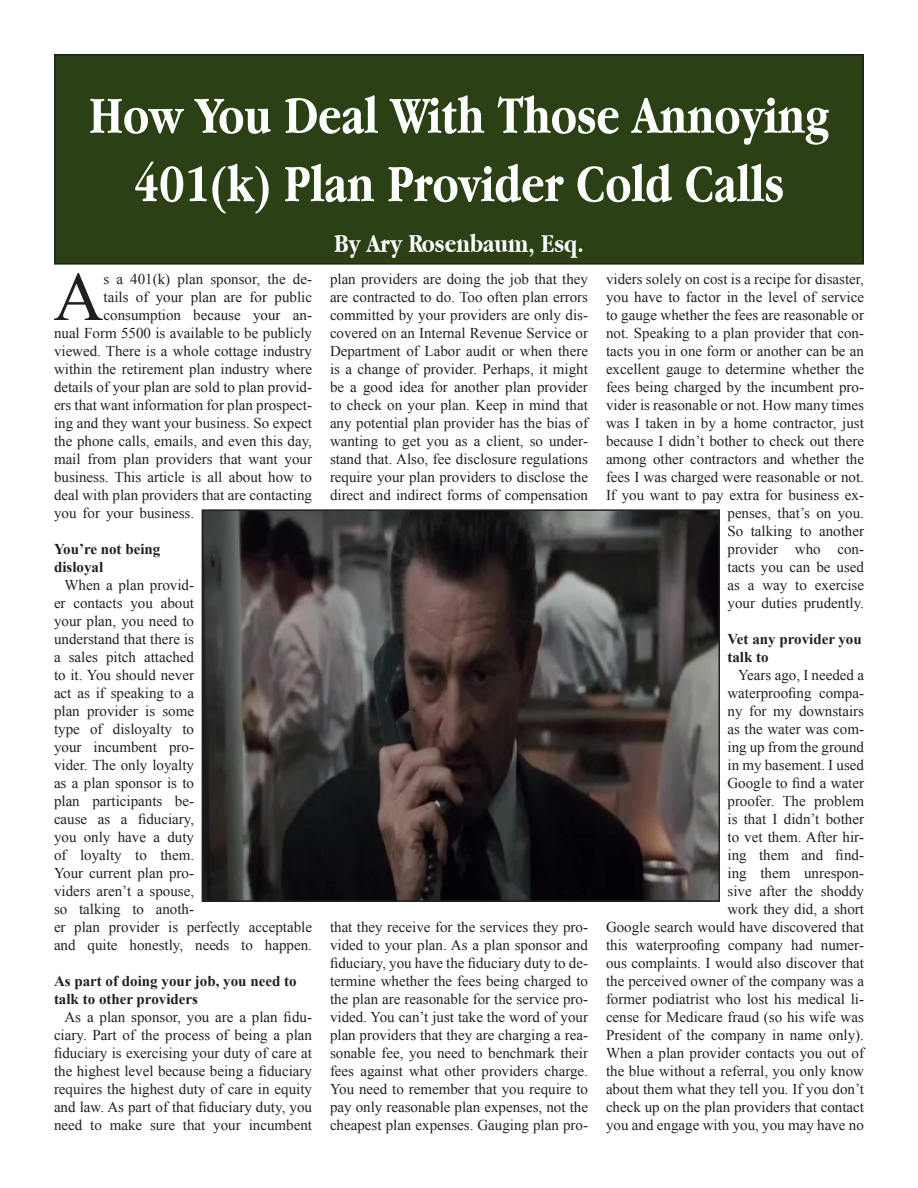
<style>
.page{position:relative;width:918px;height:1188px;background:#fff}
.page>*{position:absolute;margin:0;border:0;box-sizing:border-box;transform-origin:0 0}
.t1{font:69.3px "Times New Roman";color:#231f20}
.t2{font:700 54px/68.4px "Apple Garamond";color:#fff;text-align:center}
.t3{font:700 27px "Apple Garamond";color:#fff}
.t4{font:15px/18px "Times New Roman";color:#231f20;text-align:justify}
.t5{font:700 15px/18px "Times New Roman";color:#231f20}
</style>
<div class="page">
<div style="left:55px;top:55px;width:808px;height:209px;background:#2c4015"></div>
<div style="left:54px;top:54px;width:810px;height:211px;border:2px solid #231f20"></div>
<img style="left:205px;top:512px;width:512px;height:387px">
<div style="left:202px;top:509px;width:518px;height:393px;border:2px solid #231f20"></div>
<p class="t2" style="left:89px;top:81px;width:742px">How You Deal With Those Annoying<br>401(k) Plan Provider Cold Calls</p>
<p class="t3" style="left:334px;top:228px;width:251px">By Ary Rosenbaum, Esq.</p>
<p class="t1" style="left:53px;top:250px;width:52px">A</p>
<p class="t4" style="left:104px;top:270px;width:210px">s a 401(k) plan sponsor, the de-</p>
<p class="t4" style="left:330px;top:270px;width:260px">plan providers are doing the job that they are contracted to do. Too often plan errors committed by your providers are only dis&shy;covered on an Internal Revenue Service or Department of Labor audit or when there is a change of provider. Perhaps, it might be a good idea for another plan provider to check on your plan. Keep in mind that any potential plan provider has the bias of wanting to get you as a client, so under&shy;stand that. Also, fee disclosure regulations require your plan providers to disclose the direct and indirect forms of compensation</p>
<p class="t4" style="left:606px;top:270px;width:260px;text-align:right">viders solely on cost is a recipe for disaster, you have to factor in the level of service to gauge whether the fees are reasonable or not. Speaking to a plan provider that con&shy;tacts you in one form or another can be an excellent gauge to determine whether the fees being charged by the incumbent pro&shy;vider is reasonable or not. How many times was I taken in by a home contractor, just because I didn’t bother to check out there among other contractors and whether the fees I was charged were reasonable or not.<br>If you want to pay extra for business ex&shy;penses, that’s on you.<br>So talking to another<br>provider who con-<br>tacts you can be used<br>as a way to exercise<br>your duties prudently.</p>
<p class="t5" style="left:728px;top:630px;width:136px">Vet any provider you talk to</p>
<p class="t4" style="left:606px;top:666px;width:260px;text-align:right">Years ago, I needed a<br>waterproofing compa-<br>ny for my downstairs<br>as the water was com-<br>ing up from the ground<br>in my basement. I used<br>Google to find a water<br>proofer. The problem<br>is that I didn’t bother<br>to vet them. After hir-<br>ing them and find-<br>ing them unrespon-<br>sive after the shoddy<br>work they did, a short<br>Google search would have discovered that this waterproofing company had numer&shy;ous complaints. I would also discover that the perceived owner of the company was a former podiatrist who lost his medical li&shy;cense for Medicare fraud (so his wife was<br>President of the company in name only).<br>When a plan provider contacts you out of the blue without a referral, you only know about them what they tell you. If you don’t check up on the plan providers that contact you and engage with you, you may have no</p>
<p class="t4" style="left:104px;top:288px;width:210px">tails of your plan are for public</p>
<p class="t4" style="left:104px;top:306px;width:210px">consumption because your an-</p>
<p class="t4" style="left:54px;top:324px;width:260px">nual Form 5500 is available to be publicly</p>
<p class="t4" style="left:54px;top:342px;width:260px">viewed. There is a whole cottage industry</p>
<p class="t4" style="left:54px;top:360px;width:260px">within the retirement plan industry where</p>
<p class="t4" style="left:54px;top:378px;width:259px">details of your plan are sold to plan provid-</p>
<p class="t4" style="left:54px;top:396px;width:259px">ers that want information for plan prospect-</p>
<p class="t4" style="left:54px;top:414px;width:259px">ing and they want your business. So expect</p>
<p class="t4" style="left:54px;top:432px;width:259px">the phone calls, emails, and even this day,</p>
<p class="t4" style="left:54px;top:450px;width:260px">mail from plan providers that want your</p>
<p class="t4" style="left:54px;top:468px;width:259px">business. This article is all about how to</p>
<p class="t4" style="left:54px;top:486px;width:260px">deal with plan providers that are contacting</p>
<p class="t4" style="left:54px;top:504px;width:142px">you for your business.</p>
<p class="t5" style="left:54px;top:540px;width:108px">You’re not being disloyal</p>
<p class="t4" style="left:54px;top:576px;width:260px;text-align:left;text-indent:10px">When a plan provid-<br>er contacts you about<br>your plan, you need to<br>understand that there is<br>a sales pitch attached<br>to it. You should never<br>act as if speaking to a<br>plan provider is some<br>type of disloyalty to<br>your incumbent pro-<br>vider. The only loyalty<br>as a plan sponsor is to<br>plan participants be-<br>cause as a fiduciary,<br>you only have a duty<br>of loyalty to them.<br>Your current plan pro-<br>viders aren’t a spouse,<br>so talking to anoth-<br>er plan provider is perfectly acceptable and quite honestly, needs to happen.</p>
<p class="t5" style="left:54px;top:972px;width:244px">As part of doing your job, you need to talk to other providers</p>
<p class="t4" style="left:54px;top:1008px;width:260px;text-indent:10px">As a plan sponsor, you are a plan fidu&shy;ciary. Part of the process of being a plan fiduciary is exercising your duty of care at the highest level because being a fiduciary requires the highest duty of care in equity and law. As part of that fiduciary duty, you need to make sure that your incumbent</p>
<p class="t4" style="left:330px;top:918px;width:260px">that they receive for the services they pro&shy;vided to your plan. As a plan sponsor and fiduciary, you have the fiduciary duty to de&shy;termine whether the fees being charged to the plan are reasonable for the service pro&shy;vided. You can’t just take the word of your plan providers that they are charging a rea&shy;sonable fee, you need to benchmark their fees against what other providers charge.<br>You need to remember that you require to pay only reasonable plan expenses, not the cheapest plan expenses. Gauging plan pro-</p>
</div>
